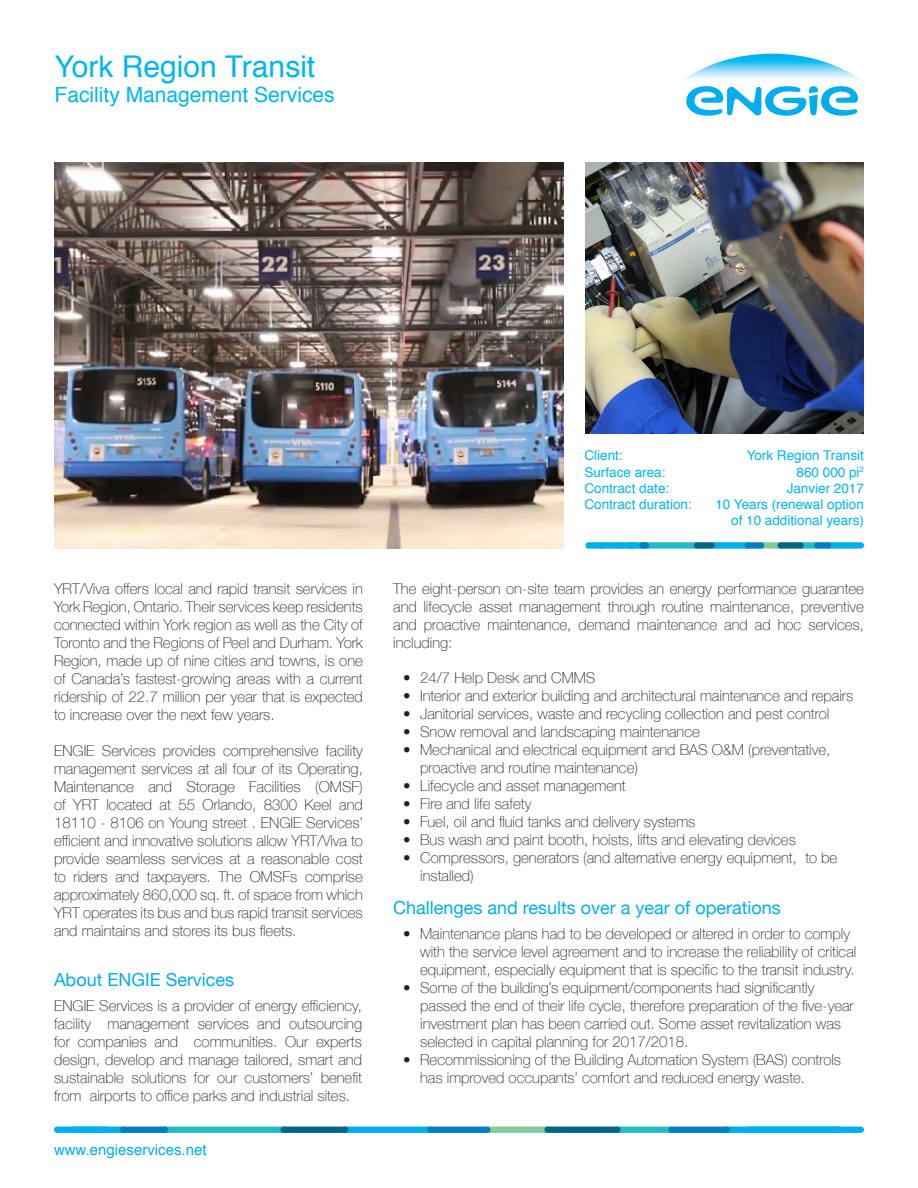
<style>
.page{position:relative;width:918px;height:1188px;background:#fff}
.page>*{position:absolute;margin:0;border:0;box-sizing:border-box;transform-origin:0 0}
.t1{font:30px "Helvetica";color:#00b6f0}
.t2{font:21px "Helvetica";color:#00b6f0}
.BODY-TEXT{font:18px "Helvetica Neue";color:#00aeef}
.BODY-TEXT-2{font:100 15px/18px "Helvetica Neue";color:#231f20}
.t3{font:15px "Helvetica";color:#00aeef}
.t4{font:13.5px/16.2px "Helvetica";color:#00b6f0;text-align:right}
</style>
<div class="page">
<img style="left:585px;top:162px;width:279px;height:271px">
<img style="left:54px;top:162px;width:510px;height:387px">
<div style="left:627px;top:542px;width:19px;height:7px;background:#00aeef;border-radius:3px"></div>
<div style="left:643px;top:542px;width:57px;height:7px;background:#21bdc6;border-radius:3px"></div>
<div style="left:825px;top:542px;width:39px;height:7px;background:#00aeef;border-radius:3px"></div>
<div style="left:797px;top:542px;width:24px;height:7px;background:#21bdc6;border-radius:3px"></div>
<div style="left:758px;top:542px;width:26px;height:7px;background:#80ca9c;border-radius:3px"></div>
<div style="left:708px;top:542px;width:43px;height:7px;background:#00aeef;border-radius:3px"></div>
<div style="left:745px;top:542px;width:19px;height:7px;background:#007ec5;border-radius:3px"></div>
<div style="left:694px;top:542px;width:21px;height:7px;background:#016584;border-radius:3px"></div>
<div style="left:814px;top:542px;width:17px;height:7px;background:#007ec5;border-radius:3px"></div>
<div style="left:778px;top:542px;width:26px;height:7px;background:#016584;border-radius:3px"></div>
<div style="left:639px;top:542px;width:10px;height:7px;background:#007ec5;border-radius:3px"></div>
<div style="left:617px;top:542px;width:19px;height:7px;background:#00aeef;border-radius:3px"></div>
<div style="left:585px;top:542px;width:19px;height:7px;background:#00aeef;border-radius:3px"></div>
<svg style="left:596px;top:542px;width:30px;height:7px"></svg>
<div style="left:724px;top:1127px;width:119px;height:6px;background:#00aeef;border-radius:3px"></div>
<div style="left:614px;top:1127px;width:61px;height:6px;background:#21bdc6;border-radius:3px"></div>
<div style="left:484px;top:1127px;width:67px;height:6px;background:#80ca9c;border-radius:3px"></div>
<div style="left:544px;top:1127px;width:77px;height:6px;background:#016584;border-radius:3px"></div>
<div style="left:342px;top:1127px;width:92px;height:6px;background:#00aeef;border-radius:3px"></div>
<div style="left:162px;top:1127px;width:125px;height:6px;background:#21bdc6;border-radius:3px"></div>
<div style="left:71px;top:1127px;width:55px;height:6px;background:#00aeef;border-radius:3px"></div>
<div style="left:427px;top:1127px;width:63px;height:6px;background:#007ec5;border-radius:3px"></div>
<div style="left:280px;top:1127px;width:68px;height:6px;background:#016584;border-radius:3px"></div>
<div style="left:120px;top:1127px;width:48px;height:6px;background:#007ec5;border-radius:3px"></div>
<div style="left:668px;top:1127px;width:62px;height:6px;background:#007ec5;border-radius:3px"></div>
<div style="left:54px;top:1127px;width:56px;height:6px;background:#00aeef;border-radius:3px"></div>
<div style="left:745px;top:1127px;width:119px;height:6px;background:#00aeef;border-radius:3px"></div>
<img style="left:684px;top:54px;width:176px;height:26px">
<svg style="left:686px;top:86px;width:172px;height:30px"></svg>
<p class="t1" style="left:55px;top:43px;width:262px">York Region Transit</p>
<p class="t2" style="left:55px;top:78px;width:282px">Facility Management Services</p>
<p class="BODY-TEXT-2" style="left:54px;top:579px;width:310px;text-align:justify">YRT/Viva offers local and rapid transit services in York Region, Ontario. Their services keep residents connected within York region as well as the City of Toronto and the Regions of Peel and Durham. York Region, made up of nine cities and towns, is one of Canada’s fastest-growing areas with a current ridership of 22.7 million per year that is expected to increase over the next few years.</p>
<p class="BODY-TEXT-2" style="left:54px;top:741px;width:310px;text-align:justify">ENGIE Services provides comprehensive facility management services at all four of its Operating, Maintenance and Storage Facilities (OMSF) of YRT located at 55 Orlando, 8300 Keel and 18110 - 8106 on Young street . ENGIE Services’ efficient and innovative solutions allow YRT/Viva to provide seamless services at a reasonable cost to riders and taxpayers. The OMSFs comprise approximately 860,000 sq. ft. of space from which YRT operates its bus and bus rapid transit services and maintains and stores its bus fleets.</p>
<p class="BODY-TEXT" style="left:54px;top:966px;width:182px">About ENGIE Services</p>
<p class="BODY-TEXT-2" style="left:54px;top:996px;width:310px;text-align:justify">ENGIE Services is a provider of energy efficiency, facility management services and outsourcing for companies and communities. Our experts design, develop and manage tailored, smart and sustainable solutions for our customers’ benefit from airports to office parks and industrial sites.</p>
<p class="t3" style="left:54px;top:1138px;width:154px">www.engieservices.net</p>
<p class="t4" style="left:584px;top:448px;width:40px">Client:</p>
<p class="t4" style="left:584px;top:464px;width:83px">Surface area:</p>
<p class="t4" style="left:584px;top:480px;width:86px">Contract date:</p>
<p class="t4" style="left:584px;top:497px;width:109px">Contract duration:</p>
<p class="t4" style="left:747px;top:448px;width:119px">York Region Transit</p>
<p class="t4" style="left:797px;top:464px;width:69px">860 000 pi<sup>2</sup></p>
<p class="t4" style="left:787px;top:480px;width:79px">Janvier 2017</p>
<p class="t4" style="left:715px;top:497px;width:150px">10 Years (renewal option of 10 additional years)</p>
<p class="BODY-TEXT-2" style="left:393px;top:579px;width:472px;text-align:justify">The eight-person on-site team provides an energy performance guarantee and lifecycle asset management through routine maintenance, preventive and proactive maintenance, demand maintenance and ad hoc services, including:</p>
<p class="BODY-TEXT-2" style="left:403px;top:668px;width:194px">• 24/7 Help Desk and CMMS</p>
<p class="BODY-TEXT-2" style="left:403px;top:686px;width:452px">• Interior and exterior building and architectural maintenance and repairs</p>
<p class="BODY-TEXT-2" style="left:403px;top:704px;width:428px">• Janitorial services, waste and recycling collection and pest control</p>
<p class="BODY-TEXT-2" style="left:403px;top:722px;width:298px">• Snow removal and landscaping maintenance</p>
<p class="BODY-TEXT-2" style="left:420px;top:740px;width:412px;text-indent:-17px">• Mechanical and electrical equipment and BAS O&amp;M (preventative, proactive and routine maintenance)</p>
<p class="BODY-TEXT-2" style="left:403px;top:776px;width:224px">• Lifecycle and asset management</p>
<p class="BODY-TEXT-2" style="left:403px;top:794px;width:130px">• Fire and life safety</p>
<p class="BODY-TEXT-2" style="left:403px;top:812px;width:294px">• Fuel, oil and fluid tanks and delivery systems</p>
<p class="BODY-TEXT-2" style="left:403px;top:830px;width:394px">• Bus wash and paint booth, hoists, lifts and elevating devices</p>
<p class="BODY-TEXT-2" style="left:420px;top:848px;width:419px;text-indent:-17px">• Compressors, generators (and alternative energy equipment, to be installed)</p>
<p class="BODY-TEXT" style="left:393px;top:894px;width:389px">Challenges and results over a year of operations</p>
<p class="BODY-TEXT-2" style="left:420px;top:924px;width:438px;text-indent:-17px">• Maintenance plans had to be developed or altered in order to comply with the service level agreement and to increase the reliability of critical equipment, especially equipment that is specific to the transit industry.</p>
<p class="BODY-TEXT-2" style="left:420px;top:978px;width:435px;text-indent:-17px">• Some of the building’s equipment/components had significantly passed the end of their life cycle, therefore preparation of the five-year investment plan has been carried out. Some asset revitalization was selected in capital planning for 2017/2018.</p>
<p class="BODY-TEXT-2" style="left:420px;top:1050px;width:422px;text-indent:-17px">• Recommissioning of the Building Automation System (BAS) controls has improved occupants’ comfort and reduced energy waste.</p>
</div>
